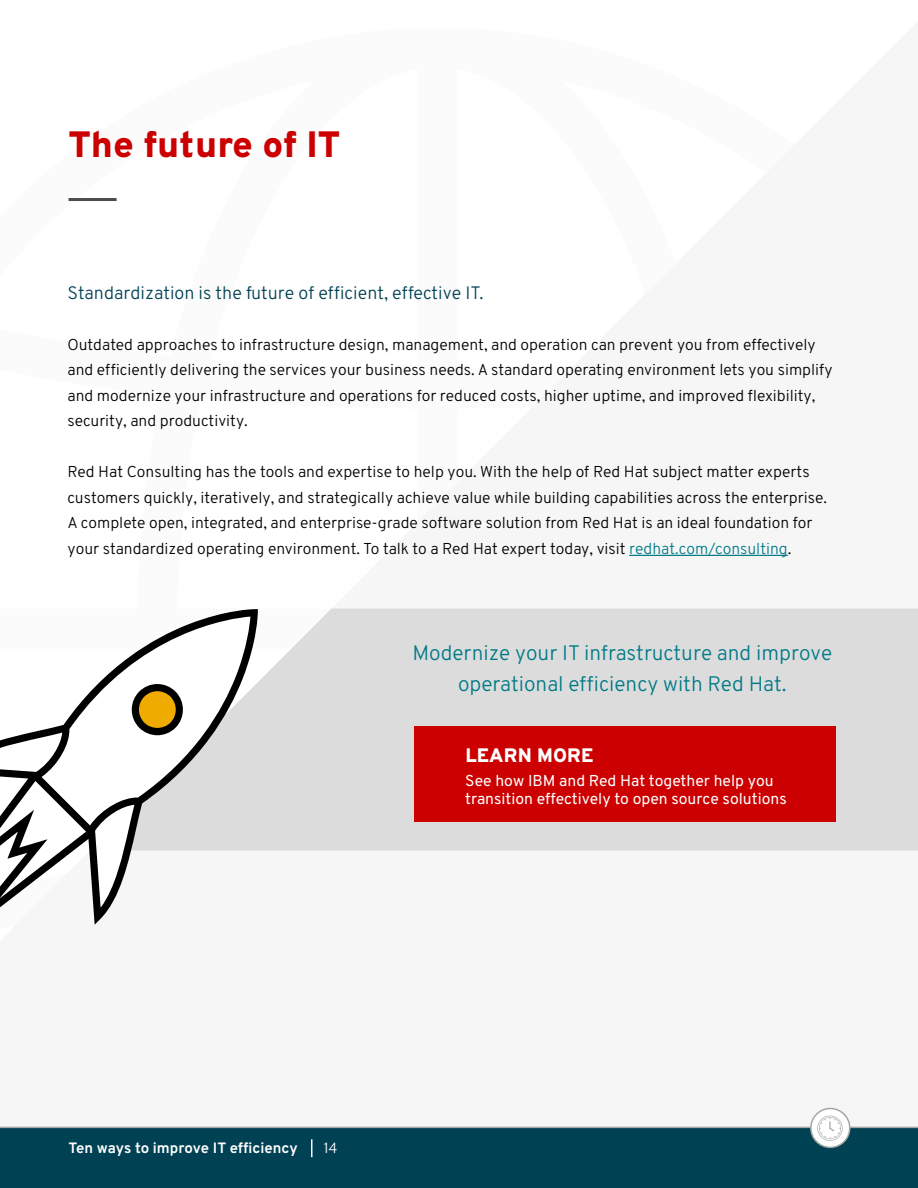
<style>
.page{position:relative;width:918px;height:1188px;background:#fff}
.page>*{position:absolute;margin:0;border:0;box-sizing:border-box;transform-origin:0 0}
.t1{font:800 36.6px "Overpass";color:#c00}
.t2{font:300 21px/31.5px "Overpass";color:#007a87;text-align:center}
.t3{font:800 19.5px "Overpass";letter-spacing:.01em;color:#fff}
.t4{font:300 18px "Overpass";color:#004153}
.t5{font:300 15.75px/25.5px "Overpass";color:#000}
.t6{font:15.75px/18.9px "Overpass";color:#fff}
.t7{font:700 15px "Overpass";color:#fff}
.t8{font:300 15px "Overpass";color:#fff}
.s1{color:#007a87}
</style>
<div class="page">
<hr style="left:69px;top:198px;width:48px;height:3px;background:#4c4c4c">
<hr style="left:629px;top:555px;width:159px;height:1px;background:#007a87">
<div style="left:258px;top:609px;width:660px;height:241px;background:#dcdcdc"></div>
<div style="left:414px;top:727px;width:421px;height:95px;background:#c00"></div>
<svg style="left:0;top:609px;width:258px;height:316px"></svg>
<svg style="left:132px;top:684px;width:53px;height:51px"></svg>
<div style="left:0;top:1128px;width:918px;height:60px;background:#004153"></div>
<hr style="left:0;top:1127px;width:918px;height:1px;background:#a5a5a5">
<svg style="left:311px;top:1139px;width:1px;height:18px"></svg>
<svg style="left:811px;top:1108px;width:39px;height:39px"></svg>
<div style="left:810px;top:1108px;width:40px;height:40px;border:2px solid #a5a5a5;border-radius:50%"></div>
<svg style="left:817px;top:1116px;width:26px;height:25px"></svg>
<h1 class="t1" style="left:69px;top:118px;width:273px">The future of IT</h1>
<p class="t4" style="left:68px;top:280px;width:417px">Standardization is the future of efficient, effective IT.</p>
<p class="t5" style="left:68px;top:332px;width:767px">Outdated approaches to infrastructure design, management, and operation can prevent you from effectively and efficiently delivering the services your business needs. A standard operating environment lets you simplify and modernize your infrastructure and operations for reduced costs, higher uptime, and improved flexibility, security, and productivity.</p>
<p class="t5" style="left:68px;top:459px;width:761px">Red Hat Consulting has the tools and expertise to help you. With the help of Red Hat subject matter experts customers quickly, iteratively, and strategically achieve value while building capabilities across the enterprise.<br>A complete open, integrated, and enterprise-grade software solution from Red Hat is an ideal foundation for your standardized operating environment. To talk to a Red Hat expert today, visit <span class="s1">redhat.com/consulting</span>.</p>
<h2 class="t2" style="left:412px;top:637px;width:421px">Modernize your IT infrastructure and improve operational efficiency with Red Hat.</h2>
<p class="t3" style="left:465px;top:741px;width:130px">LEARN MORE</p>
<p class="t6" style="left:465px;top:771px;width:323px">See how IBM and Red Hat together help you transition effectively to open source solutions</p>
<p class="t7" style="left:69px;top:1137px;width:231px">Ten ways to improve IT efficiency</p>
<p class="t8" style="left:324px;top:1137px;width:15px">14</p>
</div>
